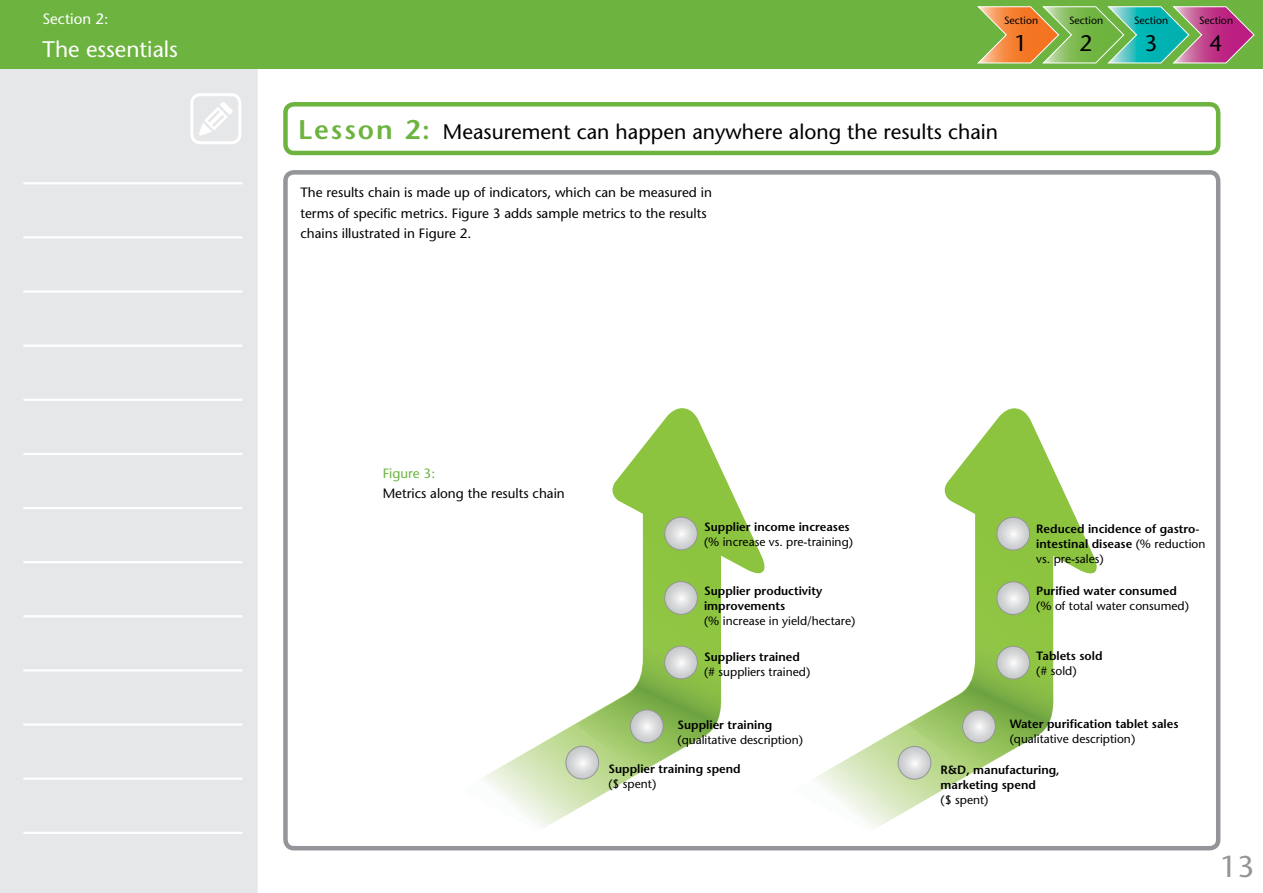
<style>
.page{position:relative;width:1263px;height:893px;background:#fff}
.page>*{position:absolute;margin:0;border:0;box-sizing:border-box;transform-origin:0 0}
.t1{font:500 30px "Stone Sans Std";color:#939598}
.t2{font:500 22.5px "Stone Sans Std";color:#fff}
.t3{font:500 22.5px "Stone Sans Std";color:#000}
.t4{font:500 21px "Stone Sans Std";color:#000}
.t5{font:500 15px "Stone Sans Std";color:#fff}
.t6{font:500 13.5px/20.2px "Stone Sans Std";color:#000}
.t7{font:500 13.5px "Stone Sans Std";color:#6cb33f}
.t8{font:600 12px/15px "Stone Sans Std";color:#000}
.t9{font:500 12px "Stone Sans Std";color:#000}
.t10{font:500 10.5px "Stone Sans Std";color:#000}
.s1{font-weight:600;font-size:27px;color:#6cb33f}
.s2{font-weight:500}
</style>
<div class="page">
<div style="left:0;top:68px;width:258px;height:825px;background:#e6e7e8"></div>
<div style="left:0;top:0;width:1263px;height:68px;background:#6cb33f"></div>
<hr style="left:23px;top:182px;width:219px;height:2px;background:#fff">
<hr style="left:23px;top:236px;width:219px;height:3px;background:#fff">
<hr style="left:23px;top:290px;width:219px;height:3px;background:#fff">
<hr style="left:23px;top:345px;width:219px;height:2px;background:#fff">
<hr style="left:23px;top:399px;width:219px;height:2px;background:#fff">
<hr style="left:23px;top:453px;width:219px;height:2px;background:#fff">
<hr style="left:23px;top:507px;width:219px;height:2px;background:#fff">
<hr style="left:23px;top:561px;width:219px;height:2px;background:#fff">
<hr style="left:23px;top:615px;width:219px;height:2px;background:#fff">
<hr style="left:23px;top:669px;width:219px;height:2px;background:#fff">
<hr style="left:23px;top:723px;width:219px;height:3px;background:#fff">
<hr style="left:23px;top:777px;width:219px;height:3px;background:#fff">
<hr style="left:23px;top:832px;width:219px;height:2px;background:#fff">
<svg style="left:199px;top:102px;width:34px;height:34px"></svg>
<div style="left:190px;top:93px;width:51px;height:51px;border:3px solid #fff;border-radius:9px"></div>
<svg style="left:976px;top:6px;width:279px;height:58px;background:#909d6f"></svg>
<div style="left:283px;top:170px;width:937px;height:680px;border:4px solid #939598;border-radius:9px"></div>
<div style="left:283px;top:102px;width:937px;height:53px;border:4px solid #6cb33f;border-radius:9px"></div>
<svg style="left:814px;top:408px;width:283px;height:420px"></svg>
<svg style="left:908px;top:631px;width:145px;height:142px"></svg>
<svg style="left:898px;top:746px;width:33px;height:33px"></svg>
<div style="left:898px;top:746px;width:33px;height:33px;border:1px solid #939598;border-radius:50%"></div>
<svg style="left:963px;top:710px;width:32px;height:33px"></svg>
<div style="left:962px;top:710px;width:34px;height:33px;border:1px solid #939598;border-radius:50%"></div>
<svg style="left:997px;top:646px;width:33px;height:33px"></svg>
<div style="left:996px;top:646px;width:34px;height:33px;border:1px solid #939598;border-radius:50%"></div>
<svg style="left:997px;top:582px;width:33px;height:33px"></svg>
<div style="left:996px;top:581px;width:34px;height:34px;border:1px solid #939598;border-radius:50%"></div>
<svg style="left:997px;top:517px;width:33px;height:33px"></svg>
<div style="left:996px;top:517px;width:34px;height:33px;border:1px solid #939598;border-radius:50%"></div>
<svg style="left:482px;top:408px;width:283px;height:420px"></svg>
<svg style="left:576px;top:631px;width:145px;height:142px"></svg>
<svg style="left:566px;top:746px;width:33px;height:33px"></svg>
<div style="left:565px;top:746px;width:34px;height:33px;border:1px solid #939598;border-radius:50%"></div>
<svg style="left:630px;top:710px;width:33px;height:33px"></svg>
<div style="left:630px;top:709px;width:33px;height:34px;border:1px solid #939598;border-radius:50%"></div>
<svg style="left:665px;top:646px;width:32px;height:33px"></svg>
<div style="left:664px;top:646px;width:34px;height:33px;border:1px solid #939598;border-radius:50%"></div>
<svg style="left:665px;top:582px;width:32px;height:32px"></svg>
<div style="left:664px;top:581px;width:34px;height:34px;border:1px solid #939598;border-radius:50%"></div>
<svg style="left:665px;top:517px;width:32px;height:33px"></svg>
<div style="left:664px;top:517px;width:34px;height:33px;border:1px solid #939598;border-radius:50%"></div>
<p class="t5" style="left:43px;top:10px;width:67px">Section 2:</p>
<h2 class="t2" style="left:43px;top:35px;width:137px">The essentials</h2>
<p class="t10" style="left:1004px;top:14px;width:36px">Section</p>
<h2 class="t3" style="left:1015px;top:30px;width:14px">1</h2>
<h3 class="t4" style="left:298px;top:119px;width:702px"><span class="s1">Lesson 2:</span> Measurement can happen anywhere along the results chain</h3>
<p class="t6" style="left:300px;top:182px;width:413px">The results chain is made up of indicators, which can be measured in terms of specific metrics. Figure 3 adds sample metrics to the results chains illustrated in Figure 2.</p>
<p class="t10" style="left:1069px;top:14px;width:36px">Section</p>
<h2 class="t3" style="left:1080px;top:30px;width:14px">2</h2>
<p class="t10" style="left:1134px;top:14px;width:36px">Section</p>
<h2 class="t3" style="left:1144px;top:30px;width:14px">3</h2>
<p class="t10" style="left:1199px;top:14px;width:36px">Section</p>
<h2 class="t3" style="left:1209px;top:30px;width:14px">4</h2>
<p class="t7" style="left:383px;top:465px;width:54px">Figure 3:</p>
<p class="t6" style="left:383px;top:483px;width:184px">Metrics along the results chain</p>
<p class="t8" style="left:704px;top:520px;width:147px">Supplier income increases</p>
<p class="t9" style="left:704px;top:535px;width:150px">(% increase vs. pre-training)</p>
<p class="t8" style="left:704px;top:583px;width:120px">Supplier productivity improvements</p>
<p class="t9" style="left:704px;top:613px;width:153px">(% increase in yield/hectare)</p>
<p class="t8" style="left:1036px;top:522px;width:171px">Reduced incidence of gastro&shy;intestinal disease <span class="s2">(% reduction vs. pre-sales)</span></p>
<p class="t8" style="left:1036px;top:583px;width:142px">Purified water consumed</p>
<p class="t9" style="left:1036px;top:599px;width:154px">(% of total water consumed)</p>
<p class="t8" style="left:704px;top:649px;width:97px">Suppliers trained</p>
<p class="t9" style="left:704px;top:664px;width:108px">(# suppliers trained)</p>
<p class="t8" style="left:1036px;top:648px;width:68px">Tablets sold</p>
<p class="t9" style="left:1036px;top:664px;width:42px">(# sold)</p>
<p class="t8" style="left:677px;top:717px;width:96px">Supplier training</p>
<p class="t9" style="left:677px;top:732px;width:127px">(qualitative description)</p>
<p class="t8" style="left:1010px;top:717px;width:170px">Water purification tablet sales</p>
<p class="t9" style="left:1010px;top:732px;width:127px">(qualitative description)</p>
<p class="t8" style="left:608px;top:762px;width:134px">Supplier training spend</p>
<p class="t9" style="left:608px;top:777px;width:49px">($ spent)</p>
<p class="t8" style="left:941px;top:762px;width:121px">R&amp;D, manufacturing, marketing spend</p>
<p class="t9" style="left:941px;top:792px;width:49px">($ spent)</p>
<h1 class="t1" style="left:1220px;top:848px;width:36px">13</h1>
</div>
